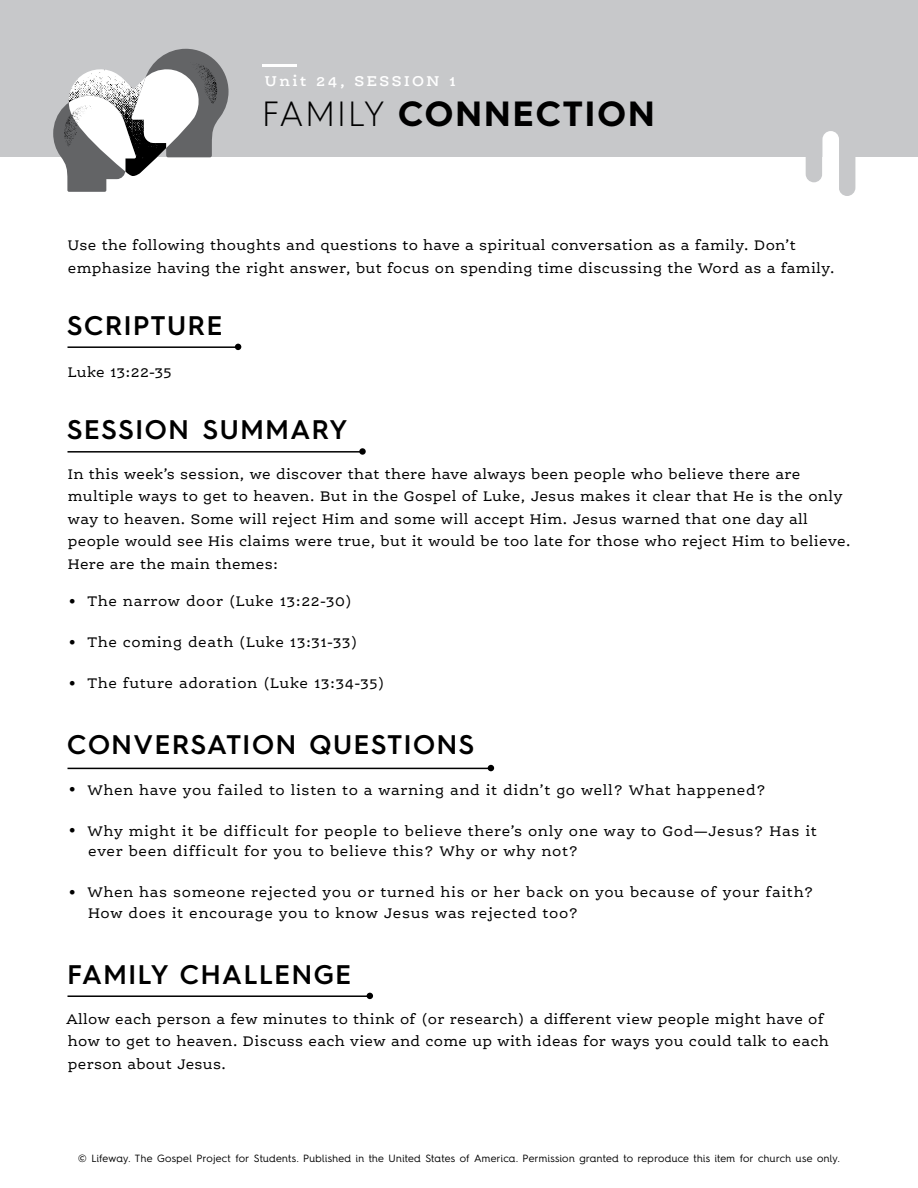
<style>
.page{position:relative;width:918px;height:1188px;background:#fff}
.page>*{position:absolute;margin:0;border:0;box-sizing:border-box;transform-origin:0 0}
.t1{font:700 35.1px "Hurme Geometric Sans 4";letter-spacing:.06em;color:#000}
.t2{font:600 27px "Hurme Geometric Sans 4";letter-spacing:.06em;color:#000}
.t3{font:600 15.15px "Ernestine Pro";letter-spacing:.16em;color:#fff}
.t4{font:15px/22.5px "Ernestine Pro";letter-spacing:.02em;color:#000}
.t5{font:15px/20.7px "Ernestine Pro";letter-spacing:.04em;color:#000}
.t6{font:10.5px "Hurme Geometric Sans 4";letter-spacing:.025em;color:#000}
.s1{font-weight:300}
.s2{font-family:"Hurme Geometric Sans 4";font-weight:700;font-size:19.5px}
</style>
<div class="page">
<div style="left:0;top:0;width:918px;height:157px;background:#c7c8ca"></div>
<div style="left:839px;top:48px;width:16px;height:148px;background:#c7c8ca;border-radius:8px"></div>
<div style="left:806px;top:34px;width:16px;height:148px;background:#c7c8ca;border-radius:8px"></div>
<div style="left:822px;top:131px;width:17px;height:87px;background:#fff;border-radius:8px"></div>
<hr style="left:68px;top:346px;width:172px;height:2px;background:#000">
<svg style="left:235px;top:344px;width:6px;height:6px"></svg>
<hr style="left:68px;top:451px;width:296px;height:2px;background:#000">
<svg style="left:359px;top:448px;width:7px;height:7px"></svg>
<hr style="left:68px;top:768px;width:425px;height:1px;background:#000">
<svg style="left:488px;top:765px;width:6px;height:6px"></svg>
<hr style="left:68px;top:995px;width:303px;height:2px;background:#000">
<svg style="left:367px;top:993px;width:6px;height:6px"></svg>
<hr style="left:262px;top:64px;width:35px;height:3px;background:#fff">
<svg style="left:53px;top:49px;width:176px;height:143px"></svg>
<p class="t3" style="left:265px;top:72px;width:192px">Unit 24, SESSION 1</p>
<h1 class="t1" style="left:262px;top:89px;width:394px"><span class="s1">FAMILY</span> CONNECTION</h1>
<p class="t4" style="left:68px;top:234px;width:769px">Use the following thoughts and questions to have a spiritual conversation as a family. Don’t emphasize having the right answer, but focus on spending time discussing the Word as a family.</p>
<h2 class="t2" style="left:67px;top:306px;width:157px">SCRIPTURE</h2>
<p class="t4" style="left:68px;top:361px;width:105px">Luke 13:22-35</p>
<h2 class="t2" style="left:67px;top:411px;width:282px">SESSION SUMMARY</h2>
<p class="t4" style="left:68px;top:462px;width:784px">In this week’s session, we discover that there have always been people who believe there are multiple ways to get to heaven. But in the Gospel of Luke, Jesus makes it clear that He is the only way to heaven. Some will reject Him and some will accept Him. Jesus warned that one day all people would see His claims were true, but it would be too late for those who reject Him to believe.<br>Here are the main themes:</p>
<p class="t5" style="left:69px;top:590px;width:284px"><span class="s2">•</span> The narrow door (Luke 13:22-30)</p>
<p class="t5" style="left:69px;top:631px;width:290px"><span class="s2">•</span> The coming death (Luke 13:31-33)</p>
<p class="t5" style="left:69px;top:672px;width:317px"><span class="s2">•</span> The future adoration (Luke 13:34-35)</p>
<h2 class="t2" style="left:67px;top:725px;width:408px">CONVERSATION QUESTIONS</h2>
<p class="t5" style="left:69px;top:779px;width:699px"><span class="s2">•</span> When have you failed to listen to a warning and it didn’t go well? What happened?</p>
<p class="t5" style="left:88px;top:820px;width:730px;text-indent:-19px"><span class="s2">•</span> Why might it be difficult for people to believe there’s only one way to God—Jesus? Has it ever been difficult for you to believe this? Why or why not?</p>
<p class="t5" style="left:88px;top:882px;width:727px;text-indent:-19px"><span class="s2">•</span> When has someone rejected you or turned his or her back on you because of your faith?<br>How does it encourage you to know Jesus was rejected too?</p>
<h2 class="t2" style="left:68px;top:956px;width:285px">FAMILY CHALLENGE</h2>
<p class="t4" style="left:67px;top:1007px;width:764px">Allow each person a few minutes to think of (or research) a different view people might have of how to get to heaven. Discuss each view and come up with ideas for ways you could talk to each person about Jesus.</p>
<p class="t6" style="left:78px;top:1151px;width:763px">© Lifeway. The Gospel Project for Students. Published in the United States of America. Permission granted to reproduce this item for church use only.</p>
</div>
